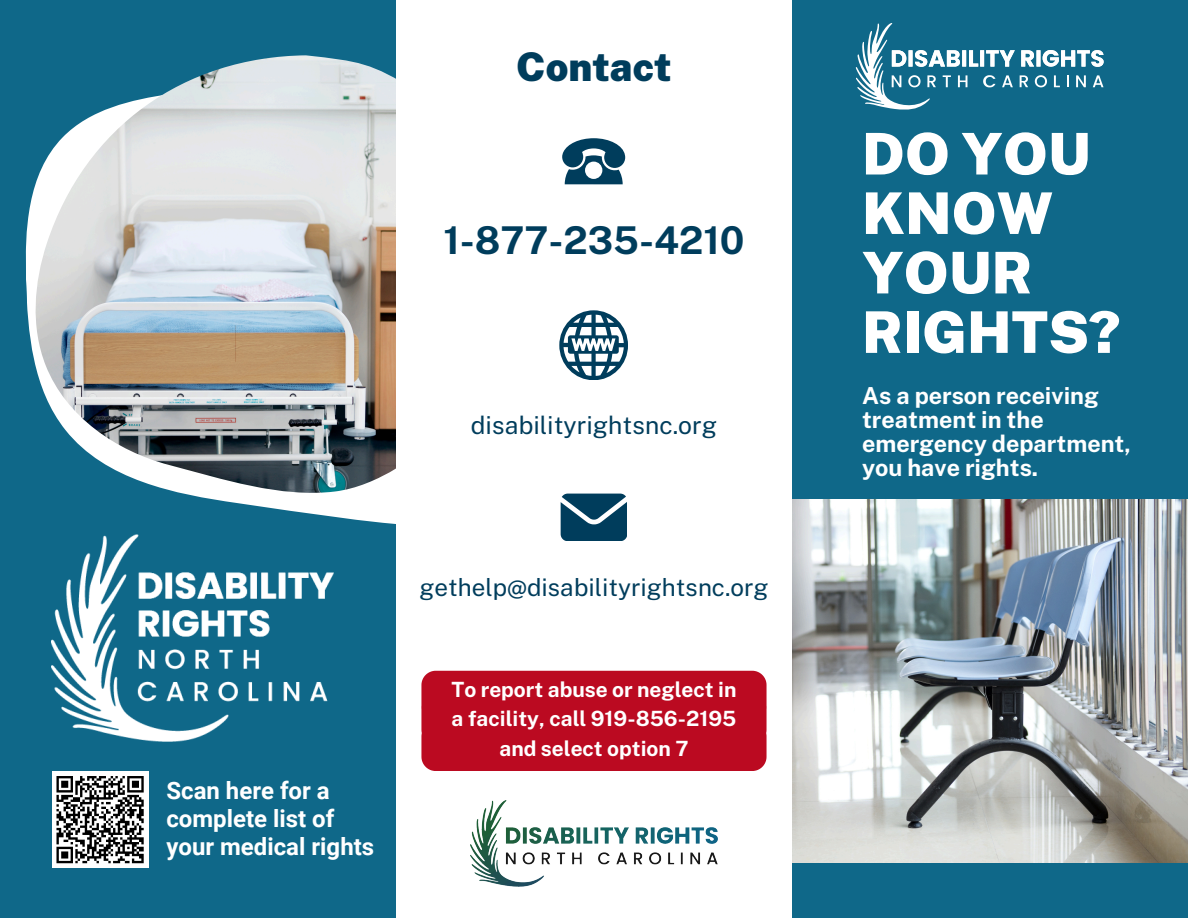
<style>
.page{position:relative;width:1188px;height:918px;background:#0f6889}
.page>*{position:absolute;margin:0;border:0;box-sizing:border-box;transform-origin:0 0}
.t1{font:900 57.45px/59.4px "Public Sans";color:#fff}
.t2{font:900 39.45px "Public Sans";color:#003d5c}
.t3{font:700 38.25px "Public Sans";color:#003d5c}
.t4{font:24.75px "Public Sans";color:#003d5c}
.t5{font:24.3px "Public Sans";color:#003d5c}
.t6{font:700 24px/28.2px "Roboto";color:#fff}
.t7{font:700 23.4px/24px "Public Sans";color:#fff}
.t8{font:700 21px/29.2px "Public Sans";color:#fff;text-align:center}
</style>
<div class="page">
<svg style="left:25px;top:183px;width:371px;height:352px"></svg>
<img style="left:36px;top:55px;width:360px;height:438px">
<img style="left:792px;top:500px;width:396px;height:362px">
<div style="left:396px;top:0;width:396px;height:918px;background:#fff"></div>
<svg style="left:559px;top:310px;width:69px;height:70px"></svg>
<svg style="left:562px;top:138px;width:63px;height:46px"></svg>
<svg style="left:856px;top:23px;width:248px;height:87px"></svg>
<svg style="left:561px;top:494px;width:66px;height:47px;background:#225671"></svg>
<div style="left:421px;top:671px;width:345px;height:100px;background:#bb0a21"></div>
<img style="left:471px;top:800px;width:246px;height:87px">
<img style="left:52px;top:535px;width:281px;height:207px">
<div style="left:52px;top:771px;width:96px;height:97px;background:#fff"></div>
<svg style="left:56px;top:776px;width:88px;height:88px"></svg>
<p class="t2" style="left:516px;top:44px;width:157px">Contact</p>
<p class="t3" style="left:443px;top:218px;width:303px">1-877-235-4210</p>
<h2 class="t4" style="left:471px;top:411px;width:248px">disabilityrightsnc.org</h2>
<p class="t6" style="left:166px;top:777px;width:209px">Scan here for a complete list of your medical rights</p>
<h4 class="t5" style="left:419px;top:573px;width:351px">gethelp@disabilityrightsnc.org</h4>
<p class="t8" style="left:452px;top:675px;width:286px">To report abuse or neglect in a facility, call 919-856-2195 and select option 7</p>
<p class="t1" style="left:862px;top:124px;width:260px">DO YOU<br>KNOW<br>YOUR<br>RIGHTS?</p>
<p class="t7" style="left:862px;top:384px;width:270px">As a person receiving treatment in the emergency department, you have rights.</p>
</div>
